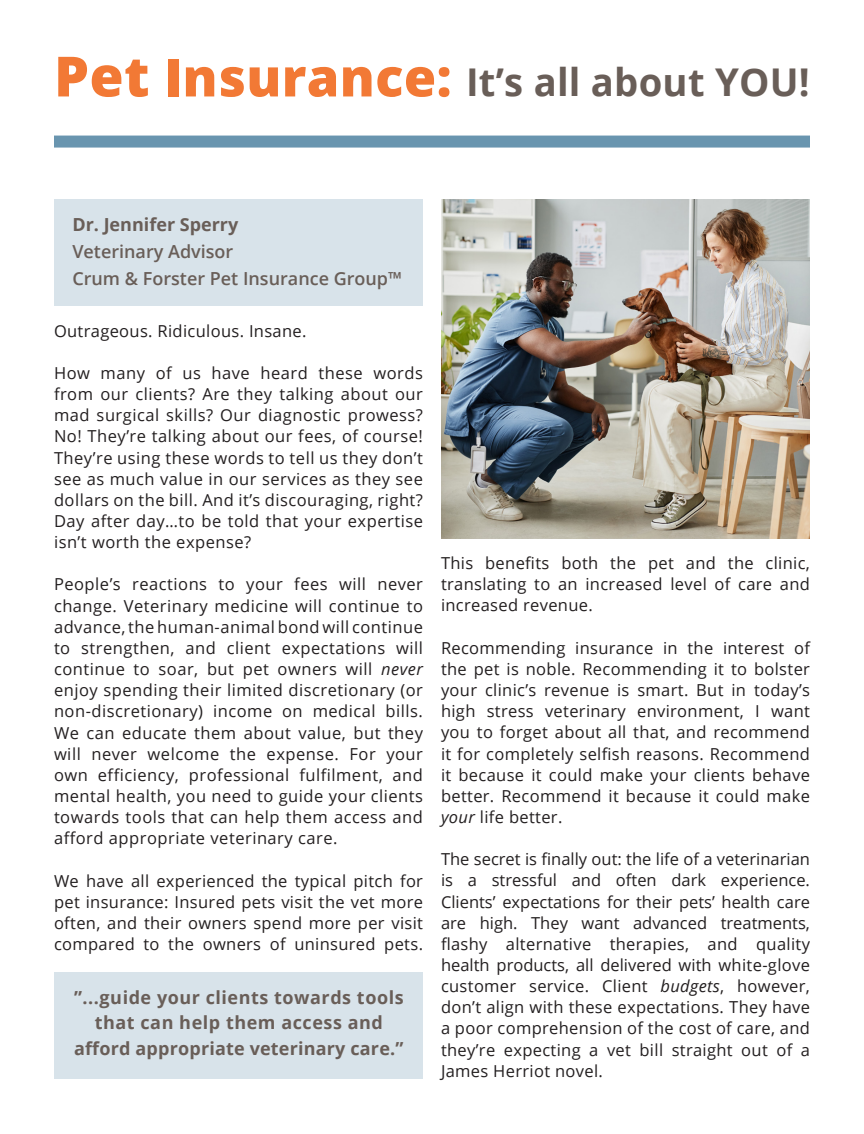
<style>
.page{position:relative;width:864px;height:1134px;background:#fff}
.page>*{position:absolute;margin:0;border:0;box-sizing:border-box;transform-origin:0 0}
.t1{font:700 38.25px "Open Sans";letter-spacing:.005em;color:#695e58}
.t2{font:700 18px/25.5px "Open Sans";letter-spacing:.03em;color:#695e58;text-align:center}
.t3{font:600 18px "Open Sans";color:#695e58}
.t4{font:700 18px "Open Sans";color:#695e58}
.t5{font:16.5px/21.1px "Open Sans";letter-spacing:.02em;color:#231f20;text-align:justify}
.s1{font-weight:800;font-size:55.5px;color:#f27935}
.s2{font-weight:800;font-size:52.5px;color:#f27935}
.s3{font-style:italic}
</style>
<div class="page">
<div style="left:54px;top:200px;width:369px;height:106px;background:#d8e3ea"></div>
<div style="left:54px;top:136px;width:756px;height:12px;background:#6995af"></div>
<img style="left:441px;top:200px;width:369px;height:339px">
<div style="left:55px;top:972px;width:368px;height:106px;background:#d8e3ea"></div>
<p class="t1" style="left:54px;top:56px;width:757px"><span class="s1">Pet</span> <span class="s2">Insurance:</span> It’s all about YOU!</p>
<p class="t4" style="left:72px;top:212px;width:168px">Dr. Jennifer Sperry</p>
<p class="t3" style="left:72px;top:239px;width:163px">Veterinary Advisor</p>
<p class="t3" style="left:72px;top:266px;width:331px">Crum &amp; Forster Pet Insurance Group™</p>
<p class="t5" style="left:54px;top:320px;width:254px">Outrageous. Ridiculous. Insane.</p>
<p class="t5" style="left:54px;top:362px;width:371px">How many of us have heard these words from our clients? Are they talking about our mad surgical skills? Our diagnostic prowess?<br>No! They’re talking about our fees, of course!<br>They’re using these words to tell us they don’t see as much value in our services as they see dollars on the bill. And it’s discouraging, right?<br>Day after day…to be told that your expertise isn’t worth the expense?</p>
<p class="t5" style="left:54px;top:574px;width:371px">People’s reactions to your fees will never change. Veterinary medicine will continue to advance, the human-animal bond will continue to strengthen, and client expectations will continue to soar, but pet owners will <span class="s3">never </span>enjoy spending their limited discretionary (or non-discretionary) income on medical bills.<br>We can educate them about value, but they will never welcome the expense. For your own efficiency, professional fulfilment, and mental health, you need to guide your clients towards tools that can help them access and afford appropriate veterinary care.</p>
<p class="t5" style="left:54px;top:870px;width:371px">We have all experienced the typical pitch for pet insurance: Insured pets visit the vet more often, and their owners spend more per visit compared to the owners of uninsured pets.</p>
<p class="t2" style="left:74px;top:984px;width:331px">”...guide your clients towards tools that can help them access and afford appropriate veterinary care.”</p>
<p class="t5" style="left:441px;top:552px;width:371px">This benefits both the pet and the clinic, translating to an increased level of care and increased revenue.</p>
<p class="t5" style="left:441px;top:637px;width:371px">Recommending insurance in the interest of the pet is noble. Recommending it to bolster your clinic’s revenue is smart. But in today’s high stress veterinary environment, I want you to forget about all that, and recommend it for completely selfish reasons. Recommend it because it could make your clients behave better. Recommend it because it could make <span class="s3">your</span> life better.</p>
<p class="t5" style="left:441px;top:848px;width:371px">The secret is finally out: the life of a veterinarian is a stressful and often dark experience.<br>Clients’ expectations for their pets’ health care are high. They want advanced treatments, flashy alternative therapies, and quality health products, all delivered with white-glove customer service. Client <span class="s3">budgets</span>, however, don’t align with these expectations. They have a poor comprehension of the cost of care, and they’re expecting a vet bill straight out of a James Herriot novel.</p>
</div>
